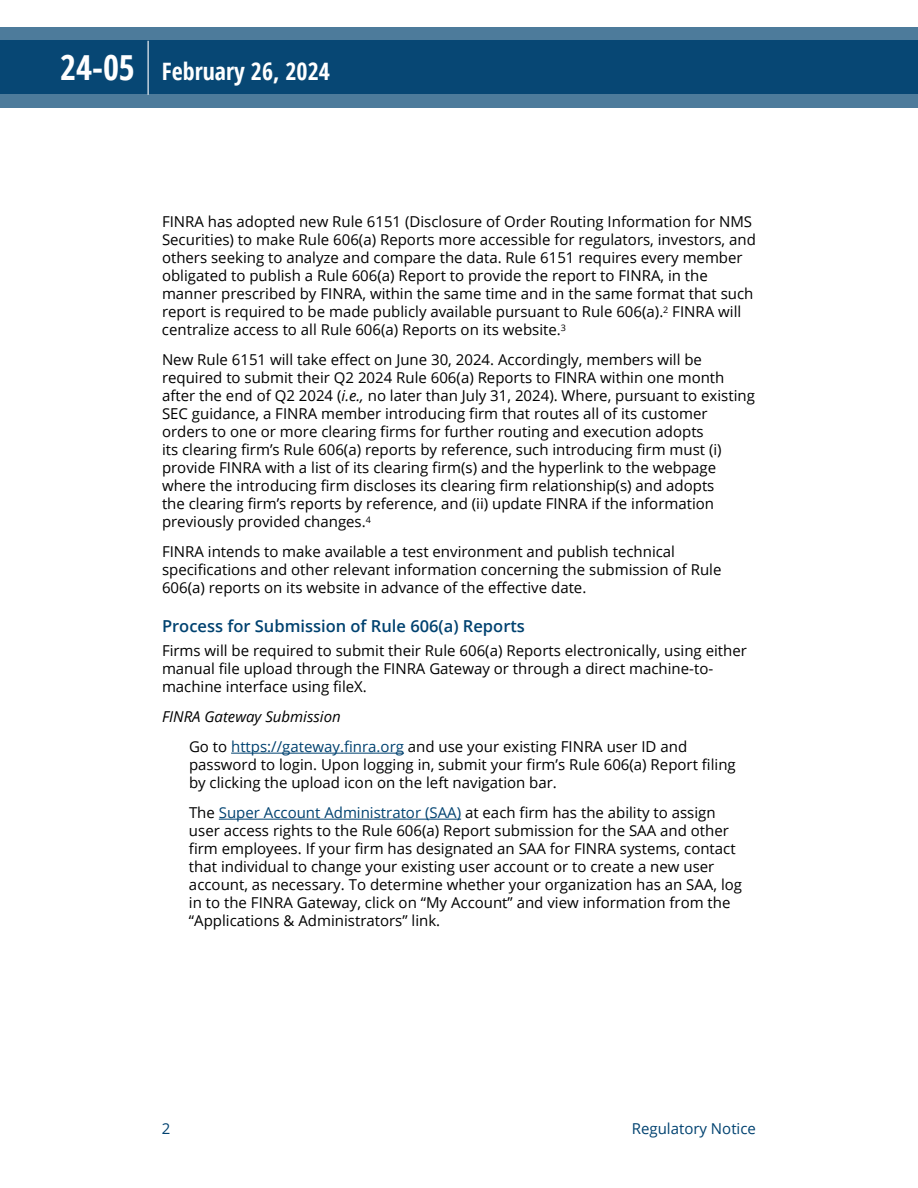
<style>
.page{position:relative;width:918px;height:1188px;background:#fff}
.page>*{position:absolute;margin:0;border:0;box-sizing:border-box;transform-origin:0 0}
.t1{font:700 condensed 24px "Open Sans";color:#fff}
.t2{font:600 16.5px "Open Sans";color:#004270}
.t3{font:15px/18px "Open Sans";color:#000}
.t4{font:15px "Open Sans";color:#004270}
.s1{font-size:34.5px}
.s2{font-style:italic}
.s3{color:#004270}
</style>
<div class="page">
<hr style="left:231px;top:753px;width:173px;height:1px;background:#004270">
<hr style="left:219px;top:819px;width:242px;height:1px;background:#004270">
<svg style="left:0;top:27px;width:918px;height:81px;background:#1e5881"></svg>
<hr style="left:148px;top:41px;width:1px;height:54px;background:#fff">
<h1 class="t1" style="left:60px;top:54px;width:271px"><span class="s1">24-05</span> February 26, 2024</h1>
<p class="t3" style="left:162px;top:213px;width:595px">FINRA has adopted new Rule 6151 (Disclosure of Order Routing Information for NMS Securities) to make Rule 606(a) Reports more accessible for regulators, investors, and others seeking to analyze and compare the data. Rule 6151 requires every member obligated to publish a Rule 606(a) Report to provide the report to FINRA, in the manner prescribed by FINRA, within the same time and in the same format that such report is required to be made publicly available pursuant to Rule 606(a).<sup>2</sup> FINRA will centralize access to all Rule 606(a) Reports on its website.<sup>3</sup></p>
<p class="t3" style="left:162px;top:351px;width:594px">New Rule 6151 will take effect on June 30, 2024. Accordingly, members will be required to submit their Q2 2024 Rule 606(a) Reports to FINRA within one month after the end of Q2 2024 (<span class="s2">i.e.,</span> no later than July 31, 2024). Where, pursuant to existing SEC guidance, a FINRA member introducing firm that routes all of its customer orders to one or more clearing firms for further routing and execution adopts<br>its clearing firm’s Rule 606(a) reports by reference, such introducing firm must (i) provide FINRA with a list of its clearing firm(s) and the hyperlink to the webpage where the introducing firm discloses its clearing firm relationship(s) and adopts<br>the clearing firm’s reports by reference, and (ii) update FINRA if the information previously provided changes.<sup>4</sup></p>
<p class="t3" style="left:162px;top:543px;width:561px">FINRA intends to make available a test environment and publish technical specifications and other relevant information concerning the submission of Rule<br>606(a) reports on its website in advance of the effective date.</p>
<p class="t2" style="left:162px;top:615px;width:364px">Process for Submission of Rule 606(a) Reports</p>
<p class="t3" style="left:162px;top:641px;width:587px">Firms will be required to submit their Rule 606(a) Reports electronically, using either manual file upload through the FINRA Gateway or through a direct machine-to&shy;machine interface using fileX.</p>
<p class="t3" style="left:189px;top:701px;width:500px;line-height:30px;text-indent:-27px"><span class="s2">FINRA Gateway Submission<br></span>Go to <span class="s3">https://gateway.finra.org</span> and use your existing FINRA user ID and</p>
<p class="t3" style="left:189px;top:755px;width:548px">password to login. Upon logging in, submit your firm’s Rule 606(a) Report filing by clicking the upload icon on the left navigation bar.</p>
<p class="t3" style="left:189px;top:803px;width:555px">The <span class="s3">Super Account Administrator (SAA)</span> at each firm has the ability to assign user access rights to the Rule 606(a) Report submission for the SAA and other firm employees. If your firm has designated an SAA for FINRA systems, contact that individual to change your existing user account or to create a new user account, as necessary. To determine whether your organization has an SAA, log in to the FINRA Gateway, click on “My Account” and view information from the “Applications &amp; Administrators” link.</p>
<p class="t4" style="left:162px;top:1119px;width:10px">2</p>
<p class="t4" style="left:632px;top:1119px;width:126px">Regulatory Notice</p>
</div>
